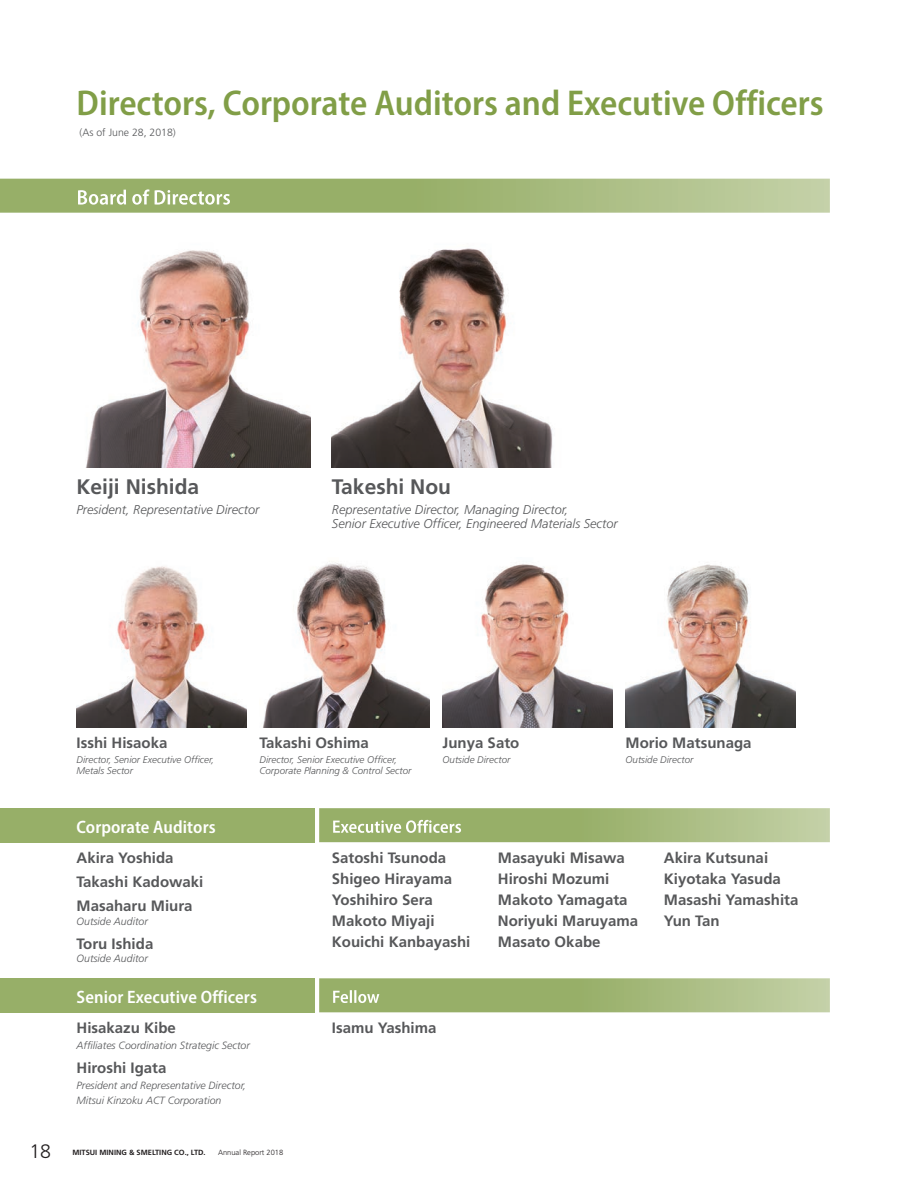
<style>
.page{position:relative;width:915px;height:1191px;background:#fff}
.page>*{position:absolute;margin:0;border:0;box-sizing:border-box;transform-origin:0 0}
.t1{font:600 semi-condensed 36px "Myriad Pro";color:#819e47}
.t2{font:700 21px "Frutiger LT Std";color:#57585a}
.t3{font:600 semi-condensed 21px "Myriad Pro";letter-spacing:.005em;color:#fff}
.t4{font:300 19.5px "Frutiger LT Std";color:#231f20}
.t5{font:600 semi-condensed 18px "Myriad Pro";letter-spacing:.005em;color:#fff}
.t6{font:700 15px/21px "Frutiger LT Std";color:#57585a}
.t7{font:italic 300 12.75px/14.1px "Frutiger LT Std";color:#57585a}
.t8{font:italic 300 10.5px/15.6px "Frutiger LT Std";color:#57585a}
.t9{font:300 10.5px "Frutiger LT Std";color:#57585a}
.t10{font:italic 300 9.75px/10.5px "Frutiger LT Std";color:#57585a}
.t11{font:700 7.5px "Frutiger LT Std";color:#231f20}
.t12{font:300 7.5px "Frutiger LT Std";color:#231f20}
</style>
<div class="page">
<img style="left:77px;top:566px;width:170px;height:161px">
<img style="left:442px;top:564px;width:170px;height:163px">
<img style="left:625px;top:564px;width:170px;height:163px">
<img style="left:263px;top:561px;width:166px;height:166px">
<img style="left:85px;top:250px;width:225px;height:218px">
<img style="left:332px;top:248px;width:221px;height:220px">
<svg style="left:0;top:179px;width:829px;height:34px;background:#a4b87a"></svg>
<div style="left:78px;top:189px;width:152px;height:16px;background:#97af68"></div>
<div style="left:0;top:808px;width:315px;height:34px;background:#97af68"></div>
<div style="left:0;top:978px;width:315px;height:34px;background:#97af68"></div>
<svg style="left:319px;top:808px;width:510px;height:34px;background:#a3b87a"></svg>
<div style="left:333px;top:820px;width:128px;height:13px;background:#97af68"></div>
<svg style="left:319px;top:978px;width:510px;height:34px;background:#a3b879"></svg>
<div style="left:333px;top:990px;width:46px;height:13px;background:#97af68"></div>
<h1 class="t1" style="left:77px;top:81px;width:748px">Directors, Corporate Auditors and Executive Officers</h1>
<p class="t9" style="left:79px;top:127px;width:98px">(As of June 28, 2018)</p>
<h2 class="t3" style="left:77px;top:184px;width:155px">Board of Directors</h2>
<h2 class="t2" style="left:77px;top:474px;width:124px">Keiji Nishida</h2>
<p class="t7" style="left:77px;top:503px;width:184px">President, Representative Director</p>
<h2 class="t2" style="left:332px;top:474px;width:121px">Takeshi Nou</h2>
<p class="t7" style="left:332px;top:503px;width:287px">Representative Director, Managing Director,<br>Senior Executive Officer, Engineered Materials Sector</p>
<p class="t6" style="left:77px;top:732px;width:92px">Isshi Hisaoka</p>
<p class="t10" style="left:77px;top:754px;width:139px">Director, Senior Executive Officer,<br>Metals Sector</p>
<p class="t6" style="left:259px;top:732px;width:111px">Takashi Oshima</p>
<p class="t10" style="left:259px;top:754px;width:153px">Director, Senior Executive Officer,<br>Corporate Planning &amp; Control Sector</p>
<p class="t6" style="left:442px;top:732px;width:78px">Junya Sato</p>
<p class="t10" style="left:442px;top:754px;width:69px">Outside Director</p>
<p class="t6" style="left:625px;top:732px;width:127px">Morio Matsunaga</p>
<p class="t10" style="left:625px;top:754px;width:69px">Outside Director</p>
<p class="t5" style="left:77px;top:815px;width:140px">Corporate Auditors</p>
<p class="t5" style="left:332px;top:815px;width:131px">Executive Officers</p>
<p class="t6" style="left:77px;top:846px;width:128px;line-height:24px">Akira Yoshida<br>Takashi Kadowaki<br>Masaharu Miura</p>
<p class="t8" style="left:77px;top:913px;width:73px">Outside Auditor</p>
<p class="t6" style="left:77px;top:933px;width:78px">Toru Ishida</p>
<p class="t8" style="left:77px;top:951px;width:73px">Outside Auditor</p>
<p class="t6" style="left:332px;top:847px;width:140px">Satoshi Tsunoda<br>Shigeo Hirayama<br>Yoshihiro Sera<br>Makoto Miyaji<br>Kouichi Kanbayashi</p>
<p class="t6" style="left:497px;top:847px;width:142px">Masayuki Misawa<br>Hiroshi Mozumi<br>Makoto Yamagata<br>Noriyuki Maruyama<br>Masato Okabe</p>
<p class="t6" style="left:663px;top:847px;width:136px">Akira Kutsunai<br>Kiyotaka Yasuda<br>Masashi Yamashita<br>Yun Tan</p>
<p class="t5" style="left:77px;top:985px;width:182px">Senior Executive Officers</p>
<p class="t6" style="left:77px;top:1017px;width:101px">Hisakazu Kibe</p>
<p class="t8" style="left:77px;top:1037px;width:175px">Affiliates Coordination Strategic Sector</p>
<p class="t6" style="left:77px;top:1057px;width:91px">Hiroshi Igata</p>
<p class="t8" style="left:77px;top:1077px;width:171px">President and Representative Director,<br>Mitsui Kinzoku ACT Corporation</p>
<h3 class="t4" style="left:29px;top:1140px;width:23px">18</h3>
<p class="t11" style="left:72px;top:1147px;width:135px">MITSUI MINING &amp; SMELTING CO., LTD.</p>
<p class="t12" style="left:218px;top:1147px;width:67px">Annual Report 2018</p>
<p class="t5" style="left:332px;top:985px;width:49px">Fellow</p>
<p class="t6" style="left:332px;top:1017px;width:106px">Isamu Yashima</p>
</div>
